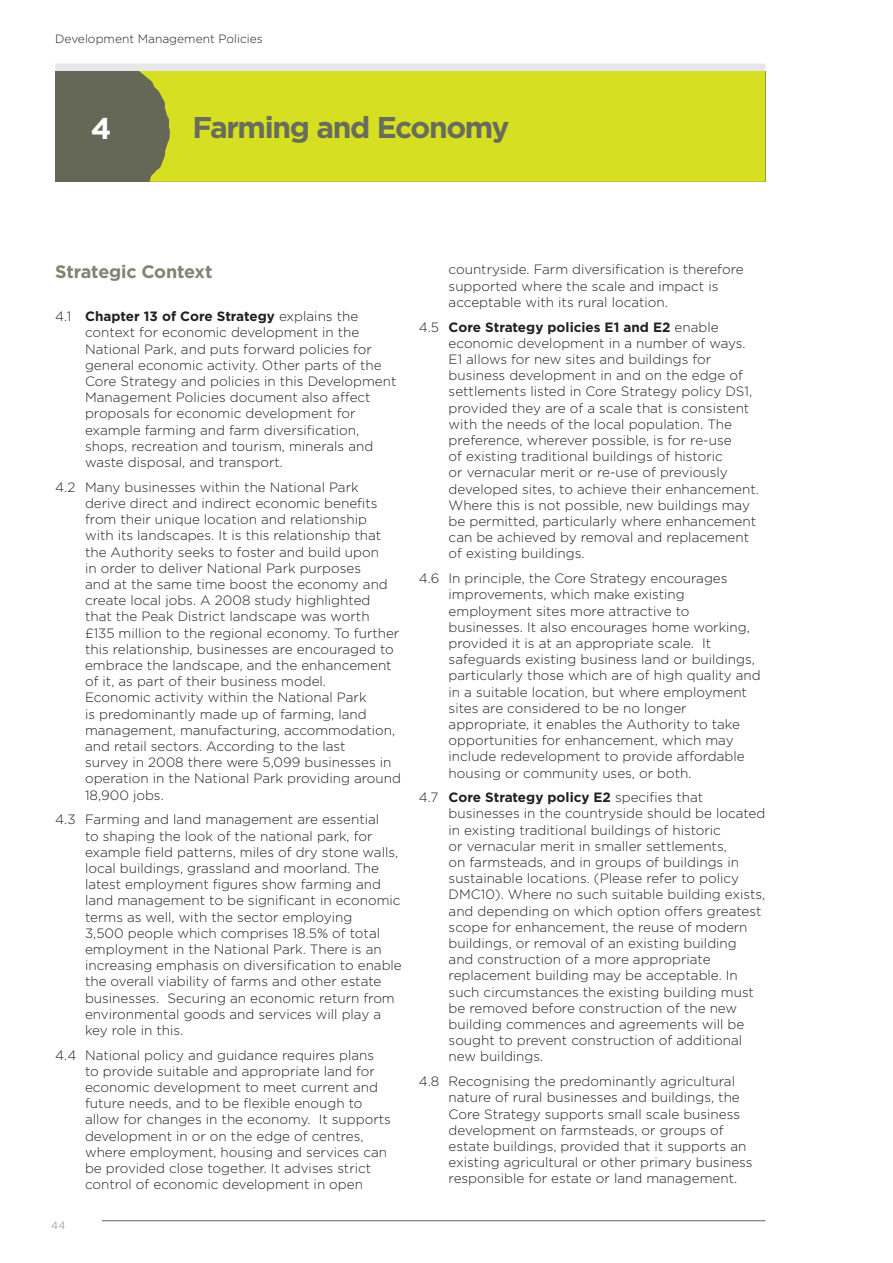
<style>
.page{position:relative;width:893px;height:1263px;background:#fff}
.page>*{position:absolute;margin:0;border:0;box-sizing:border-box;transform-origin:0 0}
.t1{font:700 30px "Gotham";letter-spacing:-.045em;color:#686c5d}
.t2{font:700 30px "Gotham";color:#fff}
.t3{font:700 18px "Gotham";letter-spacing:-.015em;color:#818373}
.t4{font:300 13.5px/16.2px "Gotham";color:#231f20}
.t5{font:300 12px "Gotham";color:#231f20}
.t6{font:300 10.5px "Gotham";color:#818373}
.s1{font-weight:700}
</style>
<div class="page">
<hr style="left:102px;top:1220px;width:663px;height:1px;background:#636366">
<div style="left:55px;top:71px;width:710px;height:111px;background:#666857"></div>
<div style="left:55px;top:63px;width:710px;height:8px;background:#e6e7e9"></div>
<div style="left:139px;top:71px;width:626px;height:111px;background:#d6df21"></div>
<p class="t5" style="left:55px;top:31px;width:209px">Development Management Policies</p>
<h1 class="t2" style="left:91px;top:108px;width:22px">4</h1>
<h1 class="t1" style="left:192px;top:108px;width:319px">Farming and Economy</h1>
<h2 class="t3" style="left:55px;top:260px;width:159px">Strategic Context</h2>
<p class="t4" style="left:85px;top:308px;width:313px;text-indent:-30px">4.1 <span class="s1">Chapter 13 of Core Strategy</span> explains the context for economic development in the National Park, and puts forward policies for general economic activity. Other parts of the Core Strategy and policies in this Development Management Policies document also affect proposals for economic development for example farming and farm diversification, shops, recreation and tourism, minerals and waste disposal, and transport.</p>
<p class="t4" style="left:85px;top:478px;width:317px;text-indent:-30px">4.2 Many businesses within the National Park derive direct and indirect economic benefits from their unique location and relationship<br>with its landscapes. It is this relationship that the Authority seeks to foster and build upon<br>in order to deliver National Park purposes<br>and at the same time boost the economy and create local jobs. A 2008 study highlighted<br>that the Peak District landscape was worth £135 million to the regional economy. To further this relationship, businesses are encouraged to embrace the landscape, and the enhancement of it, as part of their business model.<br>Economic activity within the National Park<br>is predominantly made up of farming, land management, manufacturing, accommodation, and retail sectors. According to the last<br>survey in 2008 there were 5,099 businesses in operation in the National Park providing around 18,900 jobs.</p>
<p class="t4" style="left:85px;top:811px;width:318px;text-indent:-30px">4.3 Farming and land management are essential<br>to shaping the look of the national park, for example field patterns, miles of dry stone walls, local buildings, grassland and moorland. The latest employment figures show farming and land management to be significant in economic terms as well, with the sector employing<br>3,500 people which comprises 18.5% of total employment in the National Park. There is an increasing emphasis on diversification to enable the overall viability of farms and other estate businesses. Securing an economic return from environmental goods and services will play a key role in this.</p>
<p class="t4" style="left:85px;top:1046px;width:307px;text-indent:-30px">4.4 National policy and guidance requires plans to provide suitable and appropriate land for economic development to meet current and future needs, and to be flexible enough to allow for changes in the economy. It supports development in or on the edge of centres, where employment, housing and services can be provided close together. It advises strict control of economic development in open</p>
<p class="t6" style="left:51px;top:1218px;width:16px">44</p>
<p class="t4" style="left:449px;top:261px;width:297px">countryside. Farm diversification is therefore supported where the scale and impact is acceptable with its rural location.</p>
<p class="t4" style="left:449px;top:318px;width:312px;text-indent:-30px">4.5 <span class="s1">Core Strategy policies E1 and E2</span> enable economic development in a number of ways.<br>E1 allows for new sites and buildings for business development in and on the edge of settlements listed in Core Strategy policy DS1, provided they are of a scale that is consistent with the needs of the local population. The preference, wherever possible, is for re-use<br>of existing traditional buildings of historic<br>or vernacular merit or re-use of previously developed sites, to achieve their enhancement.<br>Where this is not possible, new buildings may be permitted, particularly where enhancement can be achieved by removal and replacement of existing buildings.</p>
<p class="t4" style="left:449px;top:570px;width:314px;text-indent:-30px">4.6 In principle, the Core Strategy encourages improvements, which make existing employment sites more attractive to businesses. It also encourages home working, provided it is at an appropriate scale. It safeguards existing business land or buildings, particularly those which are of high quality and in a suitable location, but where employment sites are considered to be no longer appropriate, it enables the Authority to take opportunities for enhancement, which may include redevelopment to provide affordable housing or community uses, or both.</p>
<p class="t4" style="left:449px;top:789px;width:318px;text-indent:-30px">4.7 <span class="s1">Core Strategy policy E2</span> specifies that businesses in the countryside should be located in existing traditional buildings of historic<br>or vernacular merit in smaller settlements,<br>on farmsteads, and in groups of buildings in sustainable locations. (Please refer to policy DMC10). Where no such suitable building exists, and depending on which option offers greatest scope for enhancement, the reuse of modern buildings, or removal of an existing building<br>and construction of a more appropriate replacement building may be acceptable. In such circumstances the existing building must be removed before construction of the new building commences and agreements will be sought to prevent construction of additional new buildings.</p>
<p class="t4" style="left:449px;top:1073px;width:305px;text-indent:-30px">4.8 Recognising the predominantly agricultural nature of rural businesses and buildings, the Core Strategy supports small scale business development on farmsteads, or groups of estate buildings, provided that it supports an existing agricultural or other primary business responsible for estate or land management.</p>
</div>
